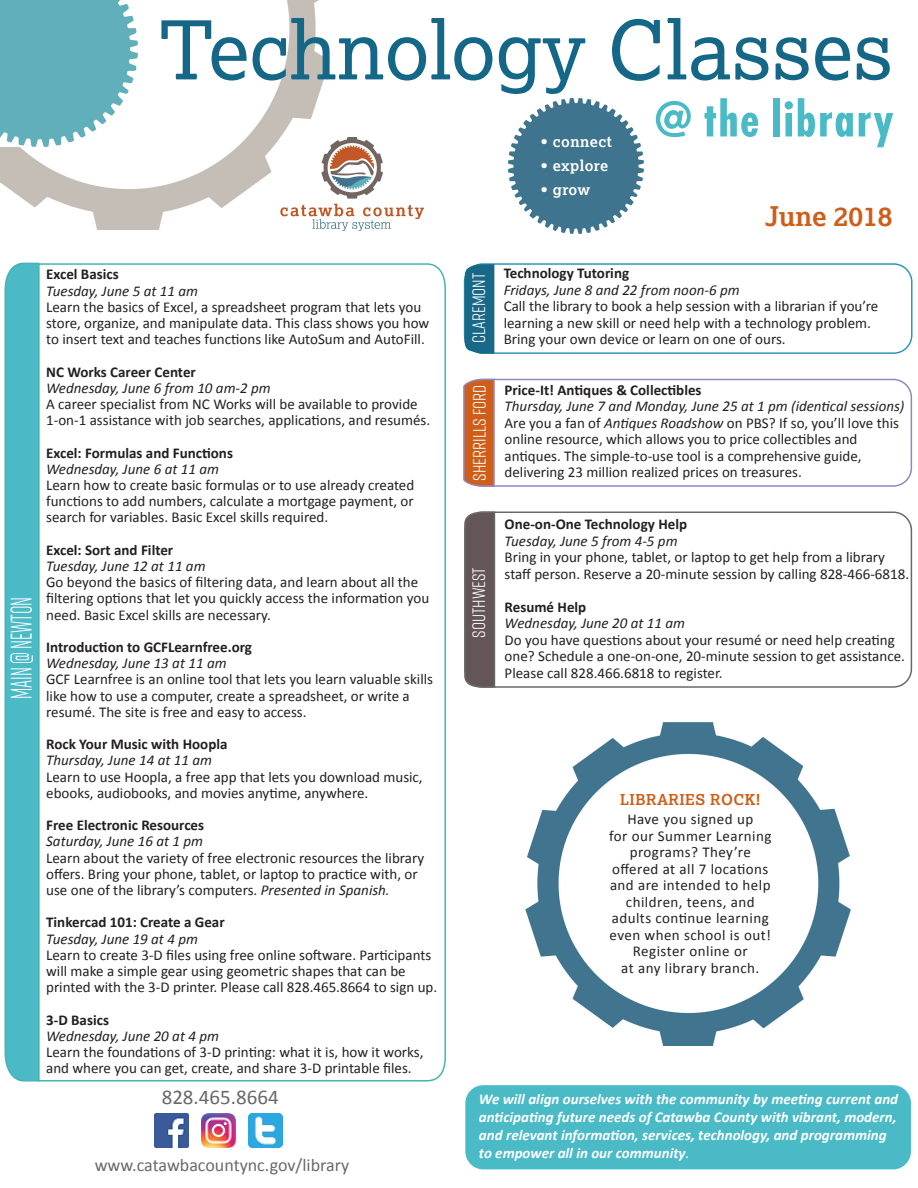
<style>
.page{position:relative;width:918px;height:1188px;background:#fff}
.page>*{position:absolute;margin:0;border:0;box-sizing:border-box;transform-origin:0 0}
.t1{font:81px "Lexia";color:#146787}
.t2{font:700 52.5px "Futura PT Cond";letter-spacing:.03em;color:#4abac7}
.t3{font:30px "Rift Soft";color:#fff;scale:.63 1}
.t4{font:700 27px "Lexia";color:#ce5e19}
.t5{font:21px "Calibri";color:#696969}
.t6{font:18px "Rift Soft";color:#fff}
.t7{font:18px "Calibri";color:#696969}
.t8{font:15px/16.2px "Calibri";color:#231f20}
.t9{font:700 15px "Calibri";color:#231f20}
.t10{font:italic 15px "Calibri";color:#231f20}
.t11{font:italic 700 15px/18px "Calibri";color:#fff}
.t12{font:15px/16.5px "Calibri";letter-spacing:.03em;color:#231f20;text-align:center}
.t13{font:700 15px "Lexia";letter-spacing:.03em;color:#fff}
.t14{font:700 15px "Lexia";letter-spacing:.03em;color:#ce5e19}
.s1{font-style:italic}
.s2{font-weight:400}
</style>
<div class="page">
<img style="left:0;top:0;width:330px;height:230px">
<img style="left:280px;top:137px;width:144px;height:94px">
<img style="left:526px;top:722px;width:324px;height:323px">
<img style="left:0;top:0;width:137px;height:146px">
<div style="left:464px;top:379px;width:448px;height:108px;border:2px solid #9287c0;border-radius:18px"></div>
<svg style="left:463px;top:378px;width:33px;height:109px;background:#ca6d3b"></svg>
<div style="left:465px;top:1085px;width:446px;height:84px;background:#4abac7;border-radius:18px"></div>
<div style="left:464px;top:512px;width:448px;height:176px;border:2px solid #696969;border-radius:18px"></div>
<svg style="left:464px;top:511px;width:32px;height:177px;background:#6b5e5f"></svg>
<svg style="left:4px;top:262px;width:36px;height:820px;background:#54bdc9"></svg>
<svg style="left:37px;top:263px;width:409px;height:819px"></svg>
<img style="left:155px;top:1114px;width:34px;height:33px">
<img style="left:249px;top:1114px;width:34px;height:33px">
<img style="left:202px;top:1114px;width:34px;height:33px">
<div style="left:464px;top:263px;width:449px;height:91px;border:2px solid #2e97b4;border-radius:18px"></div>
<svg style="left:464px;top:264px;width:30px;height:90px;background:#216e8c"></svg>
<img style="left:508px;top:98px;width:136px;height:136px">
<h1 class="t1" style="left:159px;top:-1px;width:736px">Technology Classes</h1>
<h2 class="t2" style="left:654px;top:89px;width:241px">@ the library</h2>
<p class="t13" style="left:541px;top:132px;width:72px">• connect</p>
<p class="t13" style="left:541px;top:156px;width:69px">• explore</p>
<p class="t13" style="left:541px;top:180px;width:51px">• grow</p>
<h3 class="t4" style="left:765px;top:200px;width:129px">June 2018</h3>
<h3 class="t3" style="left:0;top:699px;width:163px;rotate:-90deg">MAIN @ NEWTON</h3>
<p class="t9" style="left:46px;top:265px;width:74px">Excel Basics</p>
<p class="t10" style="left:46px;top:280px;width:153px">Tuesday, June 5 at 11 am</p>
<p class="t8" style="left:46px;top:299px;width:385px">Learn the basics of Excel, a spreadsheet program that lets you store, organize, and manipulate data. This class shows you how to insert text and teaches functions like AutoSum and AutoFill.</p>
<p class="t9" style="left:46px;top:362px;width:151px">NC Works Career Center</p>
<p class="t10" style="left:46px;top:377px;width:226px">Wednesday, June 6 from 10 am-2 pm</p>
<p class="t8" style="left:46px;top:396px;width:386px">A career specialist from NC Works will be available to provide<br>1-on-1 assistance with job searches, applications, and resumés.</p>
<p class="t9" style="left:46px;top:443px;width:188px">Excel: Formulas and Functions</p>
<p class="t10" style="left:46px;top:458px;width:174px">Wednesday, June 6 at 11 am</p>
<p class="t8" style="left:46px;top:477px;width:370px;text-align:justify">Learn how to create basic formulas or to use already created functions to add numbers, calculate a mortgage payment, or search for variables. Basic Excel skills required.</p>
<p class="t9" style="left:46px;top:540px;width:129px">Excel: Sort and Filter</p>
<p class="t10" style="left:46px;top:556px;width:161px">Tuesday, June 12 at 11 am</p>
<p class="t8" style="left:46px;top:574px;width:385px">Go beyond the basics of filtering data, and learn about all the filtering options that let you quickly access the information you need. Basic Excel skills are necessary.</p>
<p class="t9" style="left:46px;top:637px;width:207px">Introduction to GCFLearnfree.org</p>
<p class="t10" style="left:46px;top:653px;width:182px">Wednesday, June 13 at 11 am</p>
<p class="t8" style="left:46px;top:671px;width:388px">GCF Learnfree is an online tool that lets you learn valuable skills like how to use a computer, create a spreadsheet, or write a resumé. The site is free and easy to access.</p>
<p class="t9" style="left:46px;top:735px;width:183px">Rock Your Music with Hoopla</p>
<p class="t10" style="left:46px;top:750px;width:167px">Thursday, June 14 at 11 am</p>
<p class="t8" style="left:46px;top:768px;width:378px">Learn to use Hoopla, a free app that lets you download music, ebooks, audiobooks, and movies anytime, anywhere.</p>
<p class="t9" style="left:46px;top:816px;width:159px">Free Electronic Resources</p>
<p class="t10" style="left:46px;top:831px;width:158px">Saturday, June 16 at 1 pm</p>
<p class="t8" style="left:46px;top:849px;width:379px">Learn about the variety of free electronic resources the library offers. Bring your phone, tablet, or laptop to practice with, or use one of the library’s computers. <span class="s1">Presented in Spanish.</span></p>
<p class="t9" style="left:46px;top:913px;width:180px">Tinkercad 101: Create a Gear</p>
<p class="t10" style="left:46px;top:928px;width:153px">Tuesday, June 19 at 4 pm</p>
<p class="t8" style="left:46px;top:947px;width:393px">Learn to create 3-D files using free online software. Participants will make a simple gear using geometric shapes that can be printed with the 3-D printer. Please call 828.465.8664 to sign up.</p>
<p class="t9" style="left:46px;top:1010px;width:64px">3-D Basics</p>
<p class="t10" style="left:46px;top:1025px;width:174px">Wednesday, June 20 at 4 pm</p>
<p class="t8" style="left:46px;top:1044px;width:379px">Learn the foundations of 3-D printing: what it is, how it works, and where you can get, create, and share 3-D printable files.</p>
<h3 class="t5" style="left:162px;top:1084px;width:119px">828.465.8664</h3>
<p class="t7" style="left:95px;top:1153px;width:256px">www.catawbacountync.gov/library</p>
<p class="t6" style="left:466px;top:343px;width:72px;rotate:-90deg">CLAREMONT</p>
<p class="t9" style="left:504px;top:264px;width:127px">Technology Tutoring</p>
<p class="t10" style="left:504px;top:279px;width:237px">Fridays, June 8 and 22 from noon-6 pm</p>
<p class="t8" style="left:504px;top:298px;width:376px">Call the library to book a help session with a librarian if you’re learning a new skill or need help with a technology problem.<br>Bring your own device or learn on one of ours.</p>
<p class="t6" style="left:467px;top:481px;width:98px;rotate:-90deg">SHERRILLS FORD</p>
<p class="t6" style="left:466px;top:638px;width:72px;rotate:-90deg">southwest</p>
<p class="t9" style="left:505px;top:380px;width:198px">Price-It! Antiques &amp; Collectibles</p>
<p class="t8" style="left:505px;top:398px;width:401px"><span class="s1">Thursday, June 7 and Monday, June 25 at 1 pm (identical sessions)<br></span>Are you a fan of <span class="s1">Antiques Roadshow</span> on PBS? If so, you’ll love this online resource, which allows you to price collectibles and antiques. The simple-to-use tool is a comprehensive guide,</p>
<p class="t8" style="left:505px;top:464px;width:299px">delivering 23 million realized prices on treasures.</p>
<p class="t9" style="left:505px;top:515px;width:184px">One-on-One Technology Help</p>
<p class="t10" style="left:505px;top:530px;width:174px">Tuesday, June 5 from 4-5 pm</p>
<p class="t8" style="left:505px;top:549px;width:406px">Bring in your phone, tablet, or laptop to get help from a library staff person. Reserve a 20-minute session by calling 828-466-6818.</p>
<p class="t9" style="left:505px;top:597px;width:83px">Resumé Help</p>
<p class="t10" style="left:505px;top:613px;width:182px">Wednesday, June 20 at 11 am</p>
<p class="t8" style="left:505px;top:631px;width:402px">Do you have questions about your resumé or need help creating one? Schedule a one-on-one, 20-minute session to get assistance.<br>Please call 828.466.6818 to register.</p>
<p class="t14" style="left:620px;top:790px;width:142px">LIBRARIES ROCK!</p>
<p class="t12" style="left:609px;top:811px;width:164px">Have you signed up<br>for our Summer Learning programs? They’re offered at all 7 locations and are intended to help children, teens, and adults continue learning even when school is out!<br>Register online or<br>at any library branch.</p>
<p class="t11" style="left:479px;top:1090px;width:421px">We will align ourselves with the community by meeting current and anticipating future needs of Catawba County with vibrant, modern, and relevant information, services, technology, and programming to empower all in our community<span class="s2">.</span></p>
</div>
